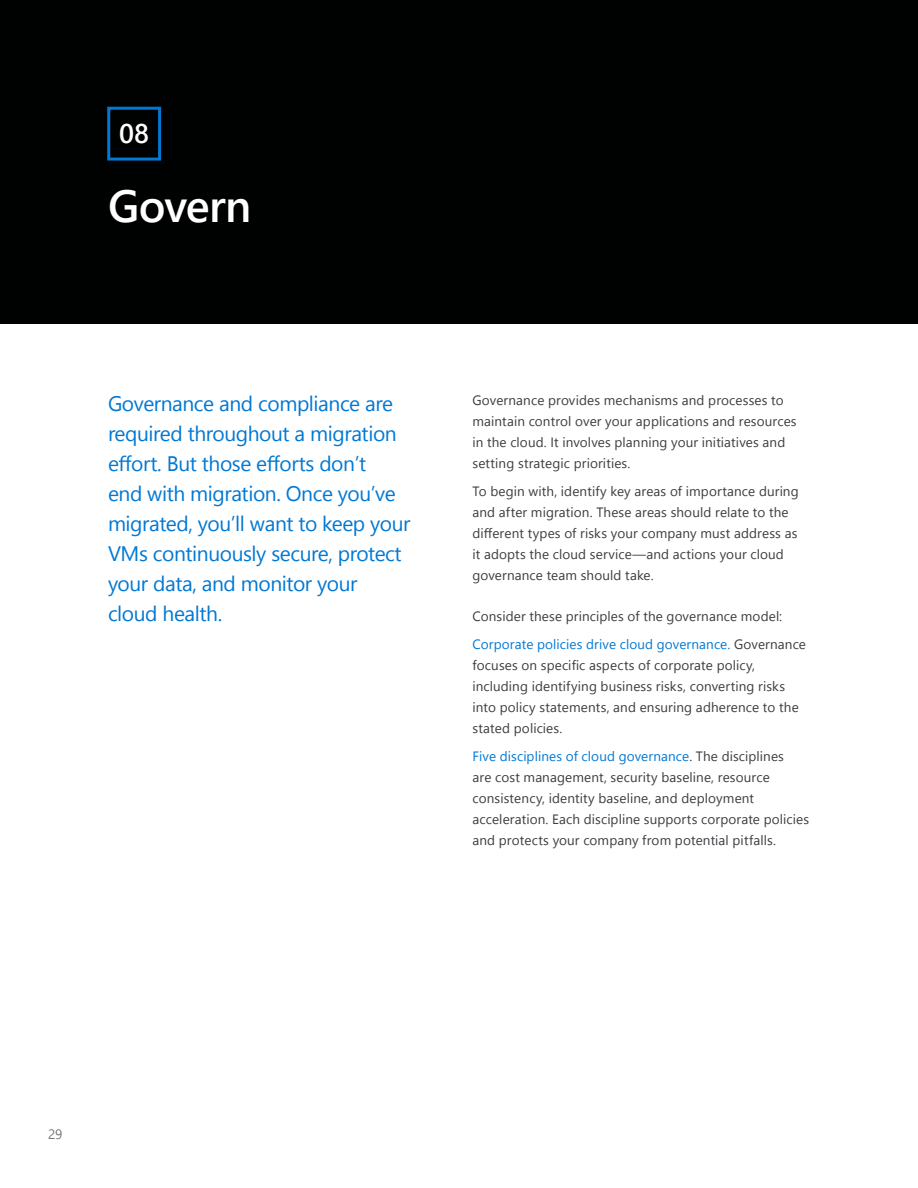
<style>
.page{position:relative;width:918px;height:1188px;background:#fff}
.page>*{position:absolute;margin:0;border:0;box-sizing:border-box;transform-origin:0 0}
.t1{font:600 45px "Segoe UI";letter-spacing:-.015em;color:#fff}
.t2{font:600 27px "Segoe UI";color:#fff}
.t3{font:21px/30px "Segoe UI";letter-spacing:-.02em;color:#0078d4}
.t4{font:13.5px/21px "Segoe UI";letter-spacing:.01em;color:#3c3c41}
.t5{font:13.5px "Segoe UI";color:#75757a}
.s1{color:#0078d4}
</style>
<div class="page">
<div style="left:0;top:0;width:918px;height:324px;background:#000101"></div>
<div style="left:107px;top:107px;width:54px;height:54px;border:3px solid #0078d4"></div>
<h2 class="t2" style="left:119px;top:113px;width:31px">08</h2>
<h1 class="t1" style="left:108px;top:172px;width:145px">Govern</h1>
<p class="t3" style="left:108px;top:388px;width:304px">Governance and compliance are required throughout a migration effort. But those efforts don’t<br>end with migration. Once you’ve migrated, you’ll want to keep your<br>VMs continuously secure, protect your data, and monitor your cloud health.</p>
<p class="t4" style="left:472px;top:389px;width:326px">Governance provides mechanisms and processes to maintain control over your applications and resources in the cloud. It involves planning your initiatives and setting strategic priorities.</p>
<p class="t4" style="left:472px;top:480px;width:328px">To begin with, identify key areas of importance during and after migration. These areas should relate to the different types of risks your company must address as it adopts the cloud service—and actions your cloud governance team should take.</p>
<p class="t4" style="left:472px;top:602px;width:335px;line-height:27.8px">Consider these principles of the governance model:<br><span class="s1">Corporate policies drive cloud governance.</span> Governance</p>
<p class="t4" style="left:472px;top:654px;width:328px">focuses on specific aspects of corporate policy, including identifying business risks, converting risks into policy statements, and ensuring adherence to the stated policies.</p>
<p class="t4" style="left:472px;top:745px;width:338px"><span class="s1">Five disciplines of cloud governance</span>. The disciplines<br>are cost management, security baseline, resource consistency, identity baseline, and deployment acceleration. Each discipline supports corporate policies and protects your company from potential pitfalls.</p>
<p class="t5" style="left:48px;top:1124px;width:16px">29</p>
</div>
